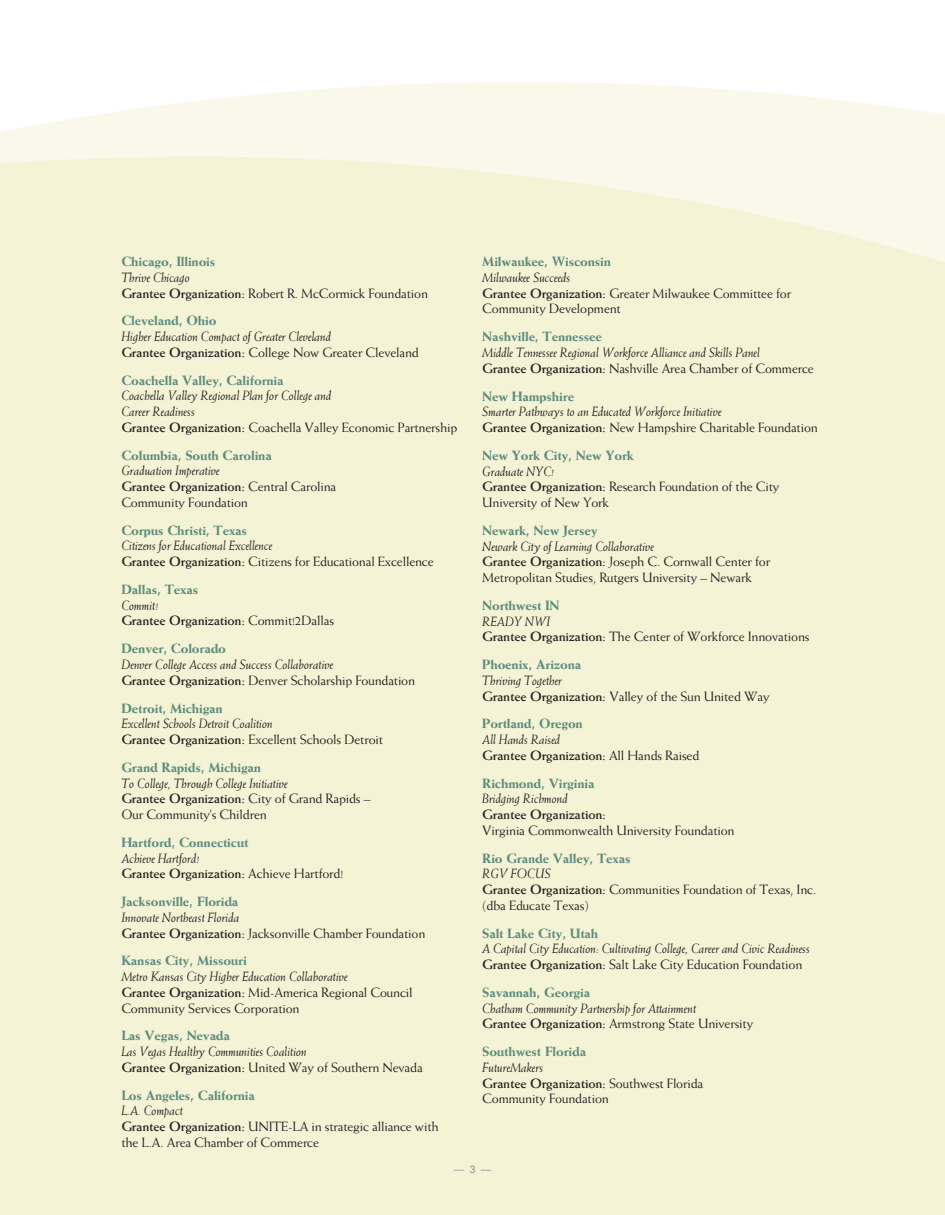
<style>
.page{position:relative;width:945px;height:1215px;background:#fff}
.page>*{position:absolute;margin:0;border:0;box-sizing:border-box;transform-origin:0 0}
.t1{font:13.5px/15.8px "Weiss";letter-spacing:-.015em;color:#231f20}
.t2{font:italic 13.5px/15.8px "Weiss";letter-spacing:-.015em;color:#231f20}
.t3{font:800 13.5px "Weiss";letter-spacing:-.015em;color:#5d8c7c}
.t4{font:700 13.5px/15.8px "Weiss";letter-spacing:-.015em;color:#231f20}
.t5{font:10.5px "Univers";color:#939598}
.s1{font-style:italic}
.s2{font-weight:700}
.s3{font-weight:700;font-style:normal}
.s4{font-style:normal}
.s5{font-weight:400;font-style:italic}
.s6{font-weight:400}
</style>
<div class="page">
<div style="left:0;top:151px;width:945px;height:1064px;background:#f4f3d6"></div>
<svg style="left:0;top:82px;width:945px;height:180px;fill:#f9f8ea"></svg>
<p class="t3" style="left:121px;top:253px;width:95px">Chicago, Illinois</p>
<p class="t1" style="left:121px;top:269px;width:308px"><span class="s1">Thrive Chicago<br></span><span class="s2">Grantee Organization:</span> Robert R. McCormick Foundation</p>
<p class="t3" style="left:121px;top:313px;width:97px">Cleveland, Ohio</p>
<p class="t2" style="left:121px;top:329px;width:299px">Higher Education Compact of Greater Cleveland<br><span class="s3">Grantee Organization:</span> <span class="s4">College Now Greater Cleveland</span></p>
<p class="t3" style="left:121px;top:372px;width:164px">Coachella Valley, California</p>
<p class="t2" style="left:121px;top:388px;width:338px">Coachella Valley Regional Plan for College and<br>Career Readiness<br><span class="s3">Grantee Organization:</span> <span class="s4">Coachella Valley Economic Partnership</span></p>
<p class="t3" style="left:121px;top:447px;width:152px">Columbia, South Carolina</p>
<p class="t1" style="left:121px;top:463px;width:216px"><span class="s1">Graduation Imperative<br></span><span class="s2">Grantee Organization:</span> Central Carolina<br>Community Foundation</p>
<p class="t3" style="left:121px;top:522px;width:127px">Corpus Christi, Texas</p>
<p class="t2" style="left:121px;top:538px;width:314px">Citizens for Educational Excellence<br><span class="s3">Grantee Organization:</span> <span class="s4">Citizens for Educational Excellence</span></p>
<p class="t3" style="left:121px;top:581px;width:78px">Dallas, Texas</p>
<p class="t4" style="left:121px;top:597px;width:214px"><span class="s5">Commit!<br></span>Grantee Organization: <span class="s6">Commit!2Dallas</span></p>
<p class="t3" style="left:121px;top:640px;width:106px">Denver, Colorado</p>
<p class="t2" style="left:121px;top:656px;width:295px">Denver College Access and Success Collaborative<br><span class="s3">Grantee Organization:</span> <span class="s4">Denver Scholarship Foundation</span></p>
<p class="t3" style="left:121px;top:700px;width:103px">Detroit, Michigan</p>
<p class="t2" style="left:121px;top:716px;width:263px">Excellent Schools Detroit Coalition<br><span class="s3">Grantee Organization:</span> <span class="s4">Excellent Schools Detroit</span></p>
<p class="t3" style="left:121px;top:759px;width:141px">Grand Rapids, Michigan</p>
<p class="t1" style="left:121px;top:775px;width:251px"><span class="s1">To College, Through College Initiative<br></span><span class="s2">Grantee Organization:</span> City of Grand Rapids –<br>Our Community’s Children</p>
<p class="t3" style="left:121px;top:834px;width:128px">Hartford, Connecticut</p>
<p class="t4" style="left:121px;top:850px;width:224px"><span class="s5">Achieve Hartford!<br></span>Grantee Organization: <span class="s6">Achieve Hartford!</span></p>
<p class="t3" style="left:121px;top:893px;width:118px">Jacksonville, Florida</p>
<p class="t1" style="left:121px;top:909px;width:305px"><span class="s1">Innovate Northeast Florida<br></span><span class="s2">Grantee Organization:</span> Jacksonville Chamber Foundation</p>
<p class="t3" style="left:121px;top:953px;width:127px">Kansas City, Missouri</p>
<p class="t1" style="left:121px;top:968px;width:293px"><span class="s1">Metro Kansas City Higher Education Collaborative<br></span><span class="s2">Grantee Organization:</span> Mid-America Regional Council<br>Community Services Corporation</p>
<p class="t3" style="left:121px;top:1028px;width:110px">Las Vegas, Nevada</p>
<p class="t2" style="left:121px;top:1044px;width:303px">Las Vegas Healthy Communities Coalition<br><span class="s3">Grantee Organization:</span> <span class="s4">United Way of Southern Nevada</span></p>
<p class="t3" style="left:121px;top:1087px;width:135px">Los Angeles, California</p>
<p class="t1" style="left:121px;top:1103px;width:319px"><span class="s1">L.A. Compact<br></span><span class="s2">Grantee Organization:</span> UNITE-LA in strategic alliance with the L.A. Area Chamber of Commerce</p>
<p class="t3" style="left:482px;top:253px;width:130px">Milwaukee, Wisconsin</p>
<p class="t1" style="left:482px;top:269px;width:310px"><span class="s1">Milwaukee Succeeds<br></span><span class="s2">Grantee Organization:</span> Greater Milwaukee Committee for<br>Community Development</p>
<p class="t3" style="left:482px;top:328px;width:121px">Nashville, Tennessee</p>
<p class="t2" style="left:482px;top:344px;width:333px">Middle Tennessee Regional Workforce Alliance and Skills Panel<br><span class="s3">Grantee Organization:</span> <span class="s4">Nashville Area Chamber of Commerce</span></p>
<p class="t3" style="left:482px;top:388px;width:93px">New Hampshire</p>
<p class="t2" style="left:482px;top:404px;width:337px">Smarter Pathways to an Educated Workforce Initiative<br><span class="s3">Grantee Organization:</span> <span class="s4">New Hampshire Charitable Foundation</span></p>
<p class="t3" style="left:482px;top:447px;width:153px">New York City, New York</p>
<p class="t1" style="left:482px;top:463px;width:299px"><span class="s1">Graduate NYC!<br></span><span class="s2">Grantee Organization:</span> Research Foundation of the City<br>University of New York</p>
<p class="t3" style="left:482px;top:522px;width:117px">Newark, New Jersey</p>
<p class="t1" style="left:482px;top:538px;width:289px"><span class="s1">Newark City of Learning Collaborative<br></span><span class="s2">Grantee Organization:</span> Joseph C. Cornwall Center for<br>Metropolitan Studies, Rutgers University – Newark</p>
<p class="t3" style="left:482px;top:597px;width:79px">Northwest IN</p>
<p class="t1" style="left:482px;top:613px;width:329px"><span class="s1">READY NWI<br></span><span class="s2">Grantee Organization:</span> The Center of Workforce Innovations</p>
<p class="t3" style="left:482px;top:656px;width:101px">Phoenix, Arizona</p>
<p class="t1" style="left:482px;top:672px;width:289px"><span class="s1">Thriving Together<br></span><span class="s2">Grantee Organization:</span> Valley of the Sun United Way</p>
<p class="t3" style="left:482px;top:716px;width:102px">Portland, Oregon</p>
<p class="t4" style="left:482px;top:731px;width:219px"><span class="s5">All Hands Raised<br></span>Grantee Organization: <span class="s6">All Hands Raised</span></p>
<p class="t3" style="left:482px;top:775px;width:114px">Richmond, Virginia</p>
<p class="t2" style="left:482px;top:791px;width:87px">Bridging Richmond</p>
<p class="t4" style="left:482px;top:806px;width:125px">Grantee Organization:</p>
<p class="t1" style="left:482px;top:822px;width:254px">Virginia Commonwealth University Foundation</p>
<p class="t3" style="left:482px;top:850px;width:150px">Rio Grande Valley, Texas</p>
<p class="t1" style="left:482px;top:866px;width:336px"><span class="s1">RGV FOCUS<br></span><span class="s2">Grantee Organization:</span> Communities Foundation of Texas, Inc. (dba Educate Texas)</p>
<p class="t3" style="left:482px;top:925px;width:118px">Salt Lake City, Utah</p>
<p class="t2" style="left:482px;top:941px;width:329px">A Capital City Education: Cultivating College, Career and Civic Readiness<br><span class="s3">Grantee Organization:</span> <span class="s4">Salt Lake City Education Foundation</span></p>
<p class="t3" style="left:482px;top:984px;width:109px">Savannah, Georgia</p>
<p class="t2" style="left:482px;top:1000px;width:273px">Chatham Community Partnership for Attainment<br><span class="s3">Grantee Organization:</span> <span class="s4">Armstrong State University</span></p>
<p class="t3" style="left:482px;top:1043px;width:105px">Southwest Florida</p>
<p class="t1" style="left:482px;top:1059px;width:223px"><span class="s1">FutureMakers<br></span><span class="s2">Grantee Organization:</span> Southwest Florida<br>Community Foundation</p>
<p class="t5" style="left:454px;top:1164px;width:39px">— 3 —</p>
</div>
